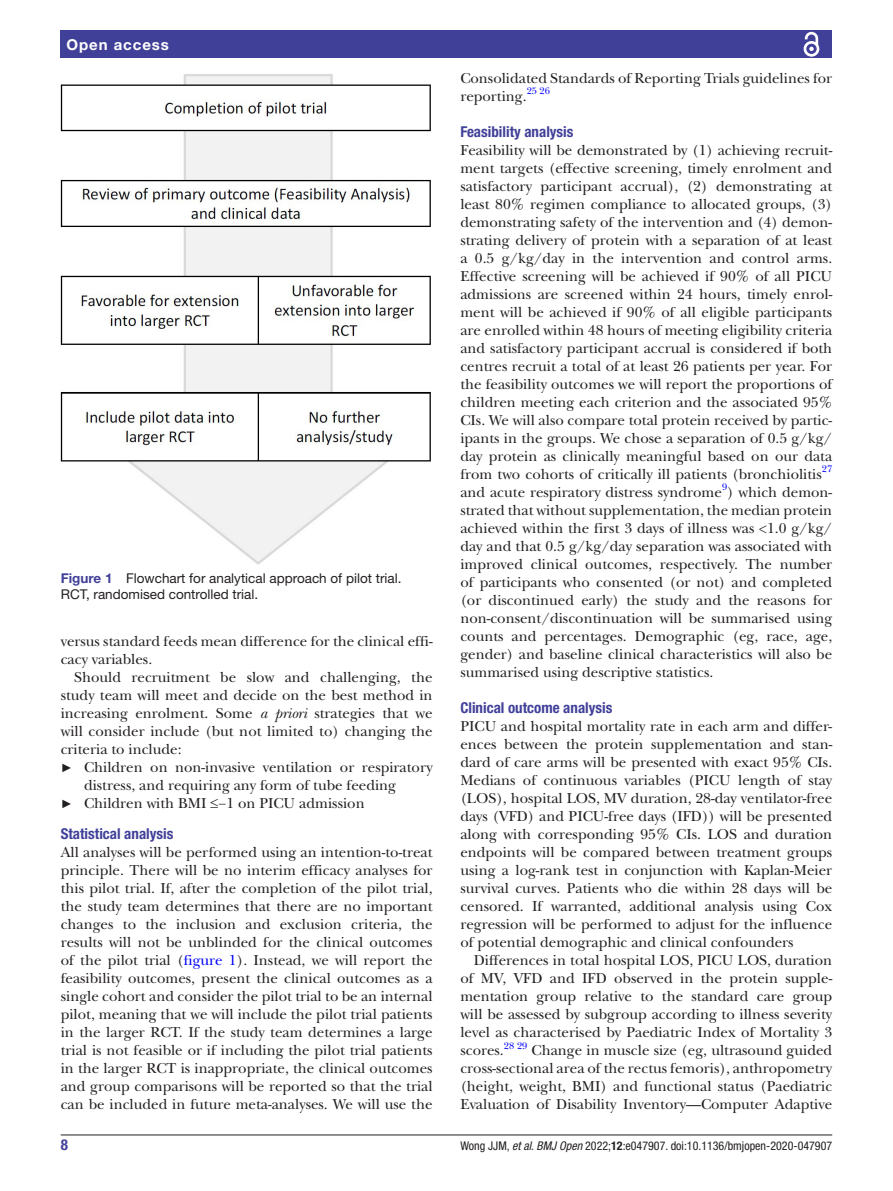
<style>
.page{position:relative;width:893px;height:1191px;background:#fff}
.page>*{position:absolute;margin:0;border:0;box-sizing:border-box;transform-origin:0 0}
.t1{font:15px/18px "New Baskerville";color:#231f20;text-align:justify}
.t2{font:700 condensed 15px "Helvetica Neue LT Std";color:#414099}
.t3{font:700 15px "Helvetica Neue LT Std";letter-spacing:.065em;color:#fff}
.t4{font:13.5px/16.2px "Helvetica Neue LT Std";color:#231f20}
.t5{font:condensed 12px "Helvetica Neue LT Std";color:#231f20}
.t6{font:9.9px "New Baskerville";color:#00f}
.s1{font-weight:700;color:#414099}
.s2{font-style:italic}
.s3{font-family:"Arial";font-size:12px}
.s4{color:#00f}
.s5{font-weight:700}
</style>
<div class="page">
<hr style="left:61px;top:1134px;width:771px;height:1px;background:#231f20">
<div style="left:61px;top:31px;width:771px;height:27px;background:#414099"></div>
<svg style="left:803px;top:31px;width:17px;height:26px"></svg>
<img style="left:61px;top:74px;width:370px;height:491px">
<p class="t3" style="left:66px;top:35px;width:104px">Open access</p>
<p class="t4" style="left:61px;top:570px;width:342px"><span class="s1">Figure 1</span> Flowchart for analytical approach of pilot trial.<br>RCT, randomised controlled trial.</p>
<p class="t1" style="left:61px;top:632px;width:373px">versus standard feeds mean difference for the clinical effi&shy;cacy variables.</p>
<p class="t1" style="left:74px;top:668px;width:360px">Should recruitment be slow and challenging, the</p>
<p class="t1" style="left:61px;top:686px;width:373px">study team will meet and decide on the best method in</p>
<p class="t1" style="left:61px;top:704px;width:373px">increasing enrolment. Some <span class="s2">a priori</span> strategies that we</p>
<p class="t1" style="left:61px;top:722px;width:373px">will consider include (but not limited to) changing the</p>
<p class="t1" style="left:61px;top:740px;width:122px">criteria to include:</p>
<p class="t1" style="left:61px;top:758px;width:373px"><span class="s3">►</span> Children on non-invasive ventilation or respiratory</p>
<p class="t1" style="left:84px;top:776px;width:314px">distress, and requiring any form of tube feeding</p>
<p class="t1" style="left:61px;top:794px;width:305px"><span class="s3">►</span> Children with BMI ≤−1 on PICU admission</p>
<p class="t2" style="left:61px;top:825px;width:114px">Statistical analysis</p>
<p class="t1" style="left:61px;top:843px;width:373px">All analyses will be performed using an intention-to-treat principle. There will be no interim efficacy analyses for this pilot trial. If, after the completion of the pilot trial, the study team determines that there are no important changes to the inclusion and exclusion criteria, the results will not be unblinded for the clinical outcomes of the pilot trial (<span class="s4">figure 1</span>). Instead, we will report the feasibility outcomes, present the clinical outcomes as a single cohort and consider the pilot trial to be an internal pilot, meaning that we will include the pilot trial patients in the larger RCT. If the study team determines a large trial is not feasible or if including the pilot trial patients in the larger RCT is inappropriate, the clinical outcomes and group comparisons will be reported so that the trial can be included in future meta-analyses. We will use the</p>
<p class="t1" style="left:460px;top:69px;width:373px">Consolidated Standards of Reporting Trials guidelines for reporting.</p>
<p class="t6" style="left:527px;top:85px;width:25px">25 26</p>
<p class="t2" style="left:460px;top:123px;width:115px">Feasibility analysis</p>
<p class="t1" style="left:460px;top:141px;width:373px">Feasibility will be demonstrated by (1) achieving recruit&shy;ment targets (effective screening, timely enrolment and satisfactory participant accrual), (2) demonstrating at least 80% regimen compliance to allocated groups, (3) demonstrating safety of the intervention and (4) demon&shy;strating delivery of protein with a separation of at least a 0.5 g/kg/day in the intervention and control arms.<br>Effective screening will be achieved if 90% of all PICU admissions are screened within 24 hours, timely enrol&shy;ment will be achieved if 90% of all eligible participants are enrolled within 48 hours of meeting eligibility criteria and satisfactory participant accrual is considered if both centres recruit a total of at least 26 patients per year. For the feasibility outcomes we will report the proportions of children meeting each criterion and the associated 95% CIs. We will also compare total protein received by partic&shy;ipants in the groups. We chose a separation of 0.5 g/kg/ day protein as clinically meaningful based on our data from two cohorts of critically ill patients (bronchiolitis</p>
<p class="t6" style="left:822px;top:463px;width:12px">27</p>
<p class="t1" style="left:460px;top:483px;width:373px">and acute respiratory distress syndrome ) which demon-</p>
<p class="t6" style="left:722px;top:481px;width:7px">9</p>
<p class="t1" style="left:460px;top:501px;width:373px">strated that without supplementation, the median protein achieved within the first 3 days of illness was &lt;1.0 g/kg/ day and that 0.5 g/kg/day separation was associated with improved clinical outcomes, respectively. The number of participants who consented (or not) and completed (or discontinued early) the study and the reasons for non-consent/discontinuation will be summarised using counts and percentages. Demographic (eg, race, age, gender) and baseline clinical characteristics will also be summarised using descriptive statistics.</p>
<p class="t2" style="left:460px;top:699px;width:154px">Clinical outcome analysis</p>
<p class="t1" style="left:460px;top:717px;width:373px">PICU and hospital mortality rate in each arm and differ&shy;ences between the protein supplementation and stan&shy;dard of care arms will be presented with exact 95% CIs.<br>Medians of continuous variables (PICU length of stay (LOS), hospital LOS, MV duration, 28-day ventilator-free days (VFD) and PICU-free days (IFD)) will be presented along with corresponding 95% CIs. LOS and duration endpoints will be compared between treatment groups using a log-rank test in conjunction with Kaplan-Meier survival curves. Patients who die within 28 days will be censored. If warranted, additional analysis using Cox regression will be performed to adjust for the influence of potential demographic and clinical confounders</p>
<p class="t1" style="left:460px;top:951px;width:373px;text-indent:14px">Differences in total hospital LOS, PICU LOS, duration of MV, VFD and IFD observed in the protein supple&shy;mentation group relative to the standard care group will be assessed by subgroup according to illness severity level as characterised by Paediatric Index of Mortality 3 scores.</p>
<p class="t6" style="left:504px;top:1039px;width:25px">28 29</p>
<p class="t1" style="left:460px;top:1041px;width:373px;text-indent:71px">Change in muscle size (eg, ultrasound guided cross-sectional area of the rectus femoris), anthropometry (height, weight, BMI) and functional status (Paediatric Evaluation of Disability Inventory—Computer Adaptive</p>
<p class="t2" style="left:61px;top:1135px;width:9px">8</p>
<p class="t5" style="left:460px;top:1138px;width:373px">Wong JJM, <span class="s2">et al</span>. <span class="s2">BMJ Open</span> 2022;<span class="s5">12</span>:e047907. doi:10.1136/bmjopen-2020-047907</p>
</div>
